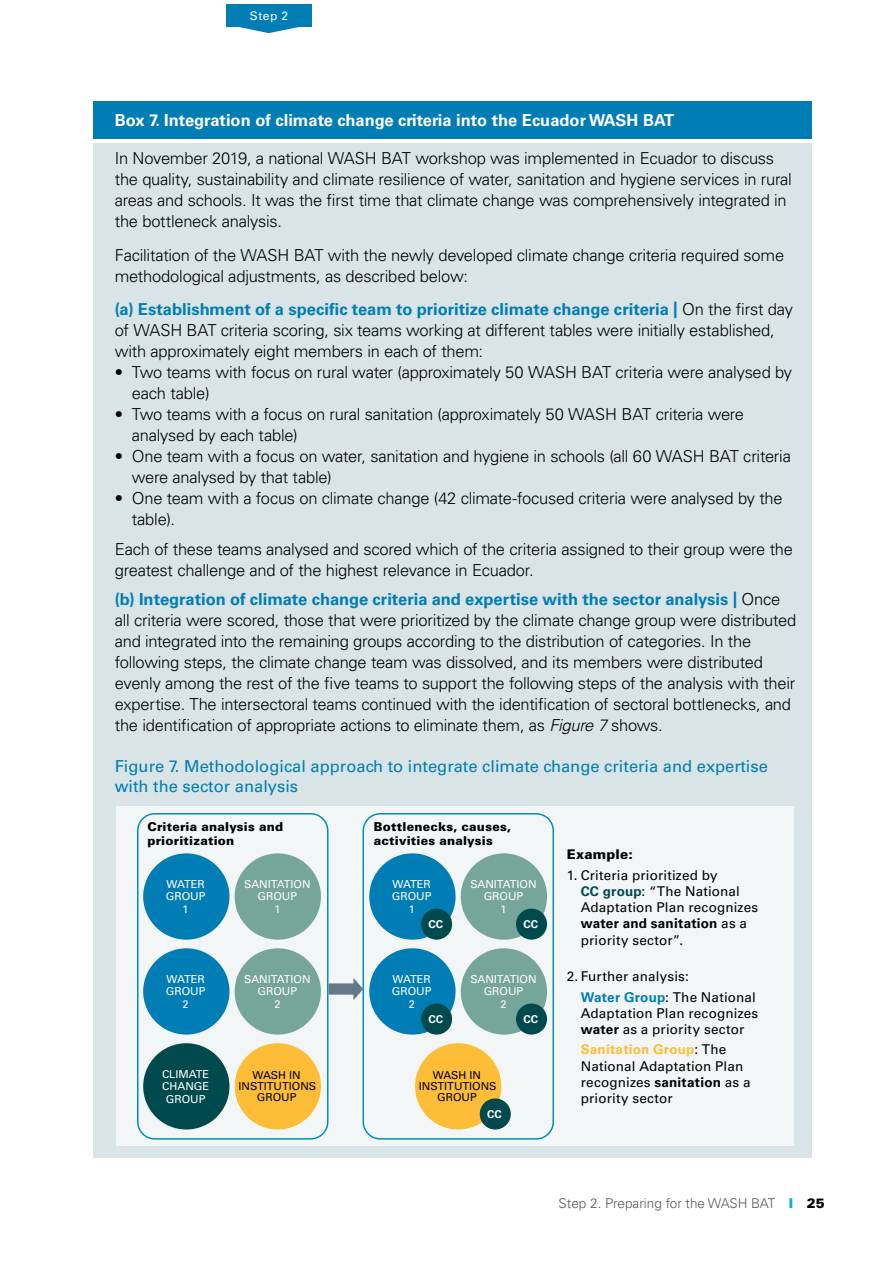
<style>
.page{position:relative;width:893px;height:1263px;background:#fff}
.page>*{position:absolute;margin:0;border:0;box-sizing:border-box;transform-origin:0 0}
.t1{font:300 16.5px/21px "Univers LT Std";letter-spacing:-.015em;color:#000}
.t2{font:16.5px/19.8px "Univers LT Std";color:#007db4}
.t3{font:700 16.5px "Univers LT Std";color:#fff}
.t4{font:13.5px/16.2px "Univers LT Std";letter-spacing:.01em;color:#000}
.t5{font:300 13.5px "Univers LT Std";color:#58595b}
.t6{font:900 13.35px "Univers LT Std";letter-spacing:.015em;color:#000}
.t7{font:900 12.15px/14.5px "Univers LT Std";letter-spacing:.02em;color:#000}
.t8{font:12px "Univers LT Std";color:#fff}
.t9{font:10.95px/12.1px "Univers LT Std";color:#fff;text-align:center}
.t10{font:10.95px/10.9px "Univers LT Std";color:#000;text-align:center}
.t11{font:700 10.95px "Univers LT Std";color:#fff}
.s1{font-weight:700;color:#007db4}
.s2{font-style:italic}
.s3{font-weight:700;color:#004a4d}
.s4{font-weight:700}
.s5{font-weight:700;color:#febd36}
.s6{font-weight:900;color:#00aeef}
.s7{font-weight:900;color:#000}
</style>
<div class="page">
<svg style="left:239px;top:27px;width:60px;height:6px"></svg>
<div style="left:226px;top:4px;width:85px;height:23px;background:#007db4"></div>
<div style="left:94px;top:101px;width:718px;height:38px;background:#007db4"></div>
<div style="left:94px;top:143px;width:718px;height:97px;background:#d9e4e6"></div>
<div style="left:94px;top:240px;width:718px;height:55px;background:#d9e4e6"></div>
<div style="left:94px;top:295px;width:718px;height:75px;background:#d9e4e6"></div>
<div style="left:94px;top:358px;width:718px;height:54px;background:#d9e4e6"></div>
<div style="left:94px;top:400px;width:718px;height:54px;background:#d9e4e6"></div>
<div style="left:94px;top:442px;width:718px;height:54px;background:#d9e4e6"></div>
<div style="left:94px;top:484px;width:718px;height:54px;background:#d9e4e6"></div>
<div style="left:94px;top:534px;width:718px;height:55px;background:#d9e4e6"></div>
<div style="left:94px;top:585px;width:718px;height:180px;background:#d9e4e6"></div>
<div style="left:94px;top:752px;width:718px;height:73px;background:#d9e4e6"></div>
<div style="left:94px;top:819px;width:718px;height:34px;background:#d9e4e6"></div>
<div style="left:94px;top:848px;width:718px;height:33px;background:#d9e4e6"></div>
<div style="left:94px;top:876px;width:718px;height:34px;background:#d9e4e6"></div>
<div style="left:94px;top:904px;width:718px;height:34px;background:#d9e4e6"></div>
<div style="left:94px;top:933px;width:718px;height:33px;background:#d9e4e6"></div>
<div style="left:94px;top:961px;width:718px;height:33px;background:#d9e4e6"></div>
<div style="left:94px;top:989px;width:718px;height:34px;background:#d9e4e6"></div>
<div style="left:94px;top:1018px;width:718px;height:33px;background:#d9e4e6"></div>
<div style="left:94px;top:1046px;width:718px;height:33px;background:#d9e4e6"></div>
<div style="left:94px;top:1074px;width:718px;height:34px;background:#d9e4e6"></div>
<div style="left:94px;top:1106px;width:718px;height:52px;background:#d9e4e6"></div>
<div style="left:117px;top:806px;width:677px;height:340px;background:#f3f6f7"></div>
<div style="left:143px;top:853px;width:86px;height:87px;background:#007db4;border-radius:50%"></div>
<div style="left:143px;top:948px;width:86px;height:86px;background:#007db4;border-radius:50%"></div>
<div style="left:143px;top:1043px;width:86px;height:86px;background:#004a4d;border-radius:50%"></div>
<div style="left:235px;top:853px;width:86px;height:87px;background:#76a59a;border-radius:50%"></div>
<div style="left:235px;top:948px;width:86px;height:86px;background:#76a59a;border-radius:50%"></div>
<div style="left:235px;top:1043px;width:86px;height:86px;background:#febd36;border-radius:50%"></div>
<div style="left:415px;top:1043px;width:86px;height:86px;background:#febd36;border-radius:50%"></div>
<div style="left:369px;top:853px;width:87px;height:87px;background:#007db4;border-radius:50%"></div>
<div style="left:369px;top:948px;width:87px;height:86px;background:#007db4;border-radius:50%"></div>
<div style="left:421px;top:908px;width:31px;height:32px;background:#004a4d;border-radius:50%"></div>
<div style="left:421px;top:1003px;width:31px;height:31px;background:#004a4d;border-radius:50%"></div>
<div style="left:461px;top:853px;width:86px;height:87px;background:#76a59a;border-radius:50%"></div>
<div style="left:461px;top:948px;width:86px;height:86px;background:#76a59a;border-radius:50%"></div>
<div style="left:516px;top:908px;width:31px;height:32px;background:#004a4d;border-radius:50%"></div>
<div style="left:516px;top:1003px;width:31px;height:31px;background:#004a4d;border-radius:50%"></div>
<div style="left:480px;top:1098px;width:31px;height:31px;background:#004a4d;border-radius:50%"></div>
<div style="left:362px;top:813px;width:192px;height:326px;border:2px solid #008ec0;border-radius:17px"></div>
<div style="left:137px;top:813px;width:191px;height:326px;border:2px solid #008ec0;border-radius:17px"></div>
<svg style="left:329px;top:978px;width:34px;height:22px"></svg>
<p class="t8" style="left:250px;top:9px;width:40px">Step 2</p>
<p class="t3" style="left:115px;top:110px;width:561px">Box 7. Integration of climate change criteria into the Ecuador WASH BAT</p>
<p class="t1" style="left:115px;top:147px;width:679px">In November 2019, a national WASH BAT workshop was implemented in Ecuador to discuss the quality, sustainability and climate resilience of water, sanitation and hygiene services in rural areas and schools. It was the first time that climate change was comprehensively integrated in the bottleneck analysis.</p>
<p class="t1" style="left:115px;top:244px;width:671px">Facilitation of the WASH BAT with the newly developed climate change criteria required some methodological adjustments, as described below:</p>
<p class="t1" style="left:115px;top:299px;width:680px"><span class="s1">(a) Establishment of a specific team to prioritize climate change criteria |</span> On the first day of WASH BAT criteria scoring, six teams working at different tables were initially established, with approximately eight members in each of them:</p>
<p class="t1" style="left:132px;top:362px;width:662px;text-indent:-17px">• Two teams with focus on rural water (approximately 50 WASH BAT criteria were analysed by each table)</p>
<p class="t1" style="left:132px;top:404px;width:614px;text-indent:-17px">• Two teams with a focus on rural sanitation (approximately 50 WASH BAT criteria were analysed by each table)</p>
<p class="t1" style="left:132px;top:446px;width:661px;text-indent:-17px">• One team with a focus on water, sanitation and hygiene in schools (all 60 WASH BAT criteria were analysed by that table)</p>
<p class="t1" style="left:132px;top:488px;width:652px;text-indent:-17px">• One team with a focus on climate change (42 climate-focused criteria were analysed by the table).</p>
<p class="t1" style="left:115px;top:538px;width:680px">Each of these teams analysed and scored which of the criteria assigned to their group were the greatest challenge and of the highest relevance in Ecuador.</p>
<p class="t1" style="left:115px;top:589px;width:683px"><span class="s1">(b) Integration of climate change criteria and expertise with the sector analysis |</span> Once all criteria were scored, those that were prioritized by the climate change group were distributed and integrated into the remaining groups according to the distribution of categories. In the following steps, the climate change team was dissolved, and its members were distributed evenly among the rest of the five teams to support the following steps of the analysis with their expertise. The intersectoral teams continued with the identification of sectoral bottlenecks, and the identification of appropriate actions to eliminate them, as <span class="s2">Figure 7</span> shows.</p>
<p class="t2" style="left:115px;top:756px;width:655px">Figure 7. Methodological approach to integrate climate change criteria and expertise with the sector analysis</p>
<p class="t7" style="left:147px;top:819px;width:137px">Criteria analysis and prioritization</p>
<p class="t7" style="left:374px;top:819px;width:139px">Bottlenecks, causes, activities analysis</p>
<p class="t9" style="left:166px;top:878px;width:41px">WATER<br>GROUP<br>1</p>
<p class="t9" style="left:244px;top:878px;width:68px">SANITATION<br>GROUP<br>1</p>
<p class="t9" style="left:392px;top:878px;width:41px">WATER<br>GROUP<br>1</p>
<p class="t9" style="left:470px;top:878px;width:68px">SANITATION<br>GROUP<br>1</p>
<p class="t11" style="left:428px;top:918px;width:16px">CC</p>
<p class="t11" style="left:523px;top:918px;width:16px">CC</p>
<p class="t9" style="left:166px;top:973px;width:41px">WATER<br>GROUP<br>2</p>
<p class="t9" style="left:244px;top:973px;width:68px">SANITATION<br>GROUP<br>2</p>
<p class="t9" style="left:392px;top:973px;width:41px">WATER<br>GROUP<br>2</p>
<p class="t9" style="left:470px;top:973px;width:68px">SANITATION<br>GROUP<br>2</p>
<p class="t11" style="left:428px;top:1013px;width:16px">CC</p>
<p class="t11" style="left:523px;top:1013px;width:16px">CC</p>
<p class="t9" style="left:162px;top:1068px;width:49px">CLIMATE<br>CHANGE<br>GROUP</p>
<p class="t10" style="left:239px;top:1070px;width:79px">WASH IN<br>INSTITUTIONS<br>GROUP</p>
<p class="t10" style="left:419px;top:1070px;width:79px">WASH IN<br>INSTITUTIONS<br>GROUP</p>
<p class="t11" style="left:487px;top:1108px;width:16px">CC</p>
<p class="t6" style="left:567px;top:846px;width:67px">Example:</p>
<p class="t4" style="left:581px;top:867px;width:179px;text-indent:-14px">1. Criteria prioritized by<br><span class="s3">CC group</span>: “The National<br>Adaptation Plan recognizes <span class="s4">water and sanitation</span> as a priority sector”.</p>
<p class="t4" style="left:581px;top:966px;width:177px;line-height:20.4px;text-indent:-14px">2. Further analysis:<br><span class="s1">Water Group</span>: The National</p>
<p class="t4" style="left:581px;top:1005px;width:179px">Adaptation Plan recognizes <span class="s4">water</span> as a priority sector</p>
<p class="t4" style="left:581px;top:1042px;width:171px"><span class="s5">Sanitation Group</span>: The<br>National Adaptation Plan recognizes <span class="s4">sanitation</span> as a priority sector</p>
<p class="t5" style="left:559px;top:1195px;width:268px">Step 2. Preparing for the WASH BAT <span class="s6">I</span> <span class="s7">25</span></p>
</div>
